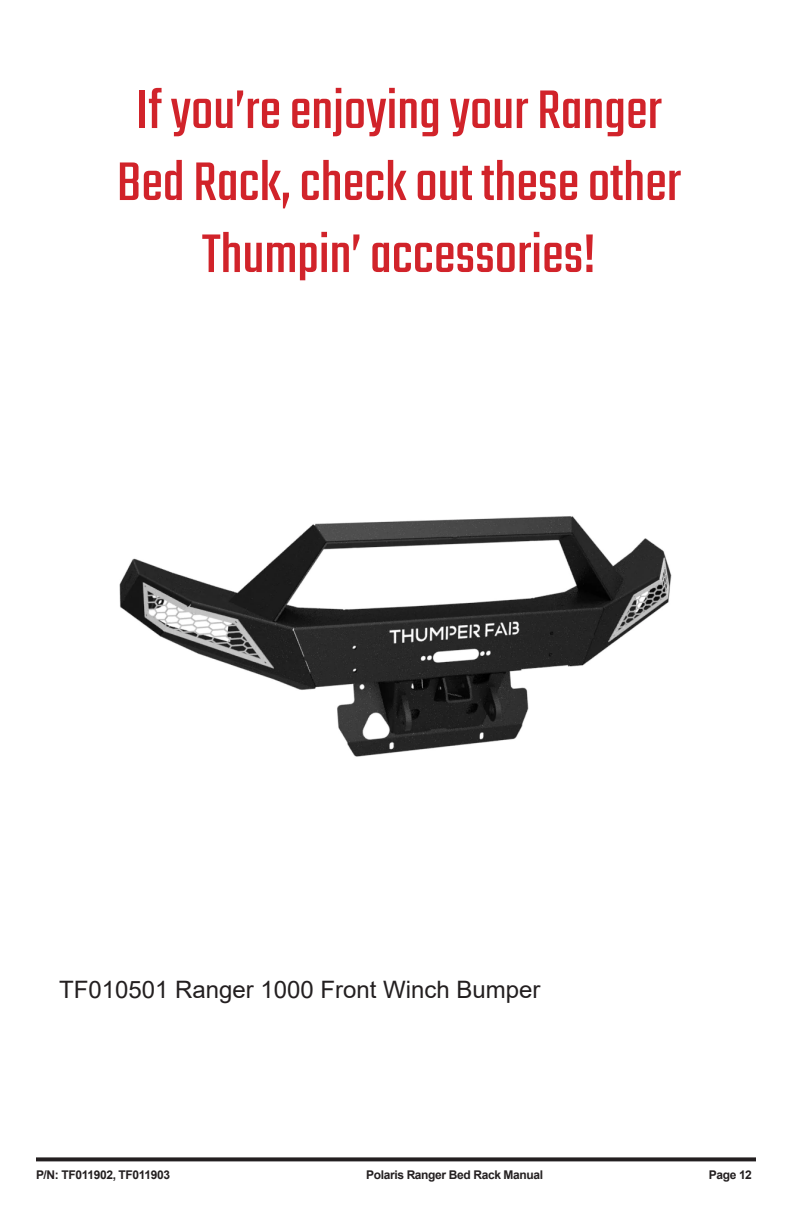
<style>
.page{position:relative;width:792px;height:1224px;background:#fff}
.page>*{position:absolute;margin:0;border:0;box-sizing:border-box;transform-origin:0 0}
.t1{font:60px/72px "Teko";color:#d1232a;text-align:center}
.t2{font:24px "Arial";color:#231f20}
.t3{font:700 12px "Arial";letter-spacing:-.03em;color:#231f20}
</style>
<div class="page">
<svg style="left:36px;top:1157px;width:720px;height:4px;background:#393536"></svg>
<img style="left:119px;top:516px;width:553px;height:241px">
<p class="t1" style="left:117px;top:78px;width:566px">If you’re enjoying your Ranger<br>Bed Rack, check out these other<br>Thumpin’ accessories!</p>
<p class="t2" style="left:59px;top:973px;width:483px">TF010501 Ranger 1000 Front Winch Bumper</p>
<p class="t3" style="left:36px;top:1166px;width:136px">P/N: TF011902, TF011903</p>
<p class="t3" style="left:366px;top:1166px;width:178px">Polaris Ranger Bed Rack Manual</p>
<p class="t3" style="left:709px;top:1166px;width:45px">Page 12</p>
</div>
